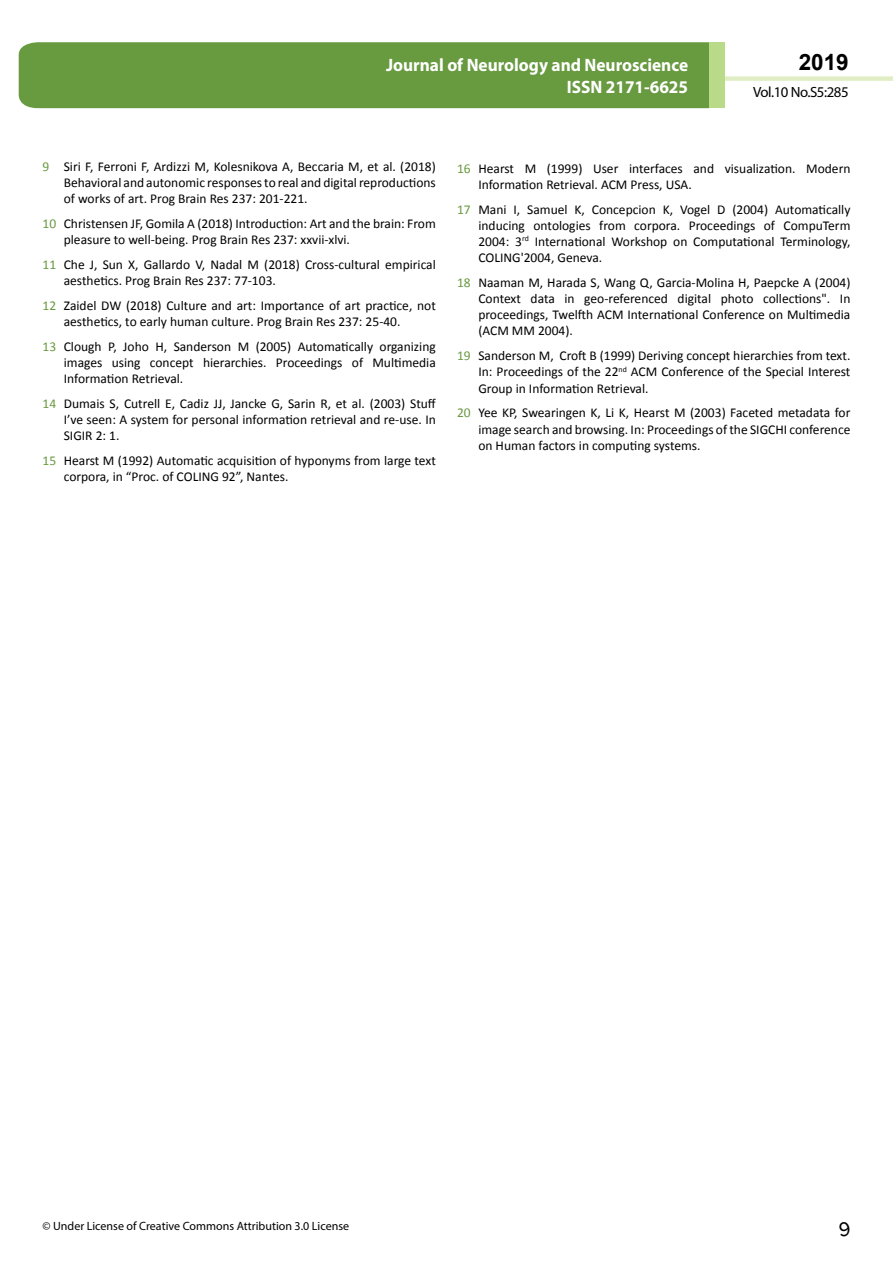
<style>
.page{position:relative;width:893px;height:1263px;background:#fff}
.page>*{position:absolute;margin:0;border:0;box-sizing:border-box;transform-origin:0 0}
.t1{font:25.5px "Tunga";color:#000}
.t2{font:700 22.5px "Arial";color:#000}
.t3{font:700 18px/21.6px "Myriad Pro";color:#fff;text-align:right;scale:.96 1}
.t4{font:14.85px "Myriad Pro";letter-spacing:-.03em;color:#000}
.t5{font:13.5px/16.2px "Calibri";color:#000;text-align:justify}
.t6{font:12px "Myriad Pro";color:#000}
.s1{color:#689a40}
</style>
<div class="page">
<div style="left:725px;top:76px;width:168px;height:5px;background:#e1eec5"></div>
<div style="left:19px;top:42px;width:690px;height:66px;background:#689a40"></div>
<div style="left:709px;top:42px;width:16px;height:66px;background:#b9da89"></div>
<h3 class="t3" style="left:386px;top:54px;width:316px">Journal of Neurology and Neuroscience<br>ISSN 2171-6625</h3>
<h3 class="t3" style="left:517px;top:53px;width:198px">ARCHIVOS DE MEDICINA<br>ISSN 1698-9465</h3>
<h2 class="t2" style="left:799px;top:47px;width:52px">2019</h2>
<p class="t4" style="left:753px;top:83px;width:97px">Vol.10 No.S5:285</p>
<p class="t5" style="left:64px;top:158px;width:374px;text-indent:-21px"><span class="s1">9</span> Siri F, Ferroni F, Ardizzi M, Kolesnikova A, Beccaria M, et al. (2018)<br>Behavioral and autonomic responses to real and digital reproductions of works of art. Prog Brain Res 237: 201-221.</p>
<p class="t5" style="left:64px;top:215px;width:374px;text-indent:-21px"><span class="s1">10</span> Christensen JF, Gomila A (2018) Introduction: Art and the brain: From pleasure to well-being. Prog Brain Res 237: xxvii-xlvi.</p>
<p class="t5" style="left:64px;top:256px;width:374px;text-indent:-21px"><span class="s1">11</span> Che J, Sun X, Gallardo V, Nadal M (2018) Cross-cultural empirical aesthetics. Prog Brain Res 237: 77-103.</p>
<p class="t5" style="left:64px;top:297px;width:374px;text-indent:-21px"><span class="s1">12</span> Zaidel DW (2018) Culture and art: Importance of art practice, not aesthetics, to early human culture. Prog Brain Res 237: 25-40.</p>
<p class="t5" style="left:64px;top:338px;width:374px;text-indent:-21px"><span class="s1">13</span> Clough P, Joho H, Sanderson M (2005) Automatically organizing images using concept hierarchies. Proceedings of Multimedia Information Retrieval.</p>
<p class="t5" style="left:64px;top:395px;width:374px;text-indent:-21px"><span class="s1">14</span> Dumais S, Cutrell E, Cadiz JJ, Jancke G, Sarin R, et al. (2003) Stuff I’ve seen: A system for personal information retrieval and re-use. In SIGIR 2: 1.</p>
<p class="t5" style="left:64px;top:452px;width:374px;text-indent:-21px"><span class="s1">15</span> Hearst M (1992) Automatic acquisition of hyponyms from large text corpora, in “Proc. of COLING 92”, Nantes.</p>
<p class="t5" style="left:478px;top:160px;width:374px;text-indent:-21px"><span class="s1">16</span> Hearst M (1999) User interfaces and visualization. Modern<br>Information Retrieval. ACM Press, USA.</p>
<p class="t5" style="left:478px;top:201px;width:374px;text-indent:-21px"><span class="s1">17</span> Mani I, Samuel K, Concepcion K, Vogel D (2004) Automatically inducing ontologies from corpora. Proceedings of CompuTerm 2004: 3<sup>rd</sup> International Workshop on Computational Terminology, COLING'2004, Geneva.</p>
<p class="t5" style="left:478px;top:274px;width:374px;text-indent:-21px"><span class="s1">18</span> Naaman M, Harada S, Wang Q, Garcia-Molina H, Paepcke A (2004)<br>Context data in geo-referenced digital photo collections". In proceedings, Twelfth ACM International Conference on Multimedia (ACM MM 2004).</p>
<p class="t5" style="left:478px;top:348px;width:374px;text-indent:-21px"><span class="s1">19</span> Sanderson M, Croft B (1999) Deriving concept hierarchies from text.<br>In: Proceedings of the 22<sup>nd</sup> ACM Conference of the Special Interest Group in Information Retrieval.</p>
<p class="t5" style="left:478px;top:405px;width:374px;text-indent:-21px"><span class="s1">20</span> Yee KP, Swearingen K, Li K, Hearst M (2003) Faceted metadata for image search and browsing. In: Proceedings of the SIGCHI conference on Human factors in computing systems.</p>
<p class="t6" style="left:42px;top:1218px;width:308px">© Under License of Creative Commons Attribution 3.0 License</p>
<h1 class="t1" style="left:838px;top:1212px;width:14px">9</h1>
</div>
